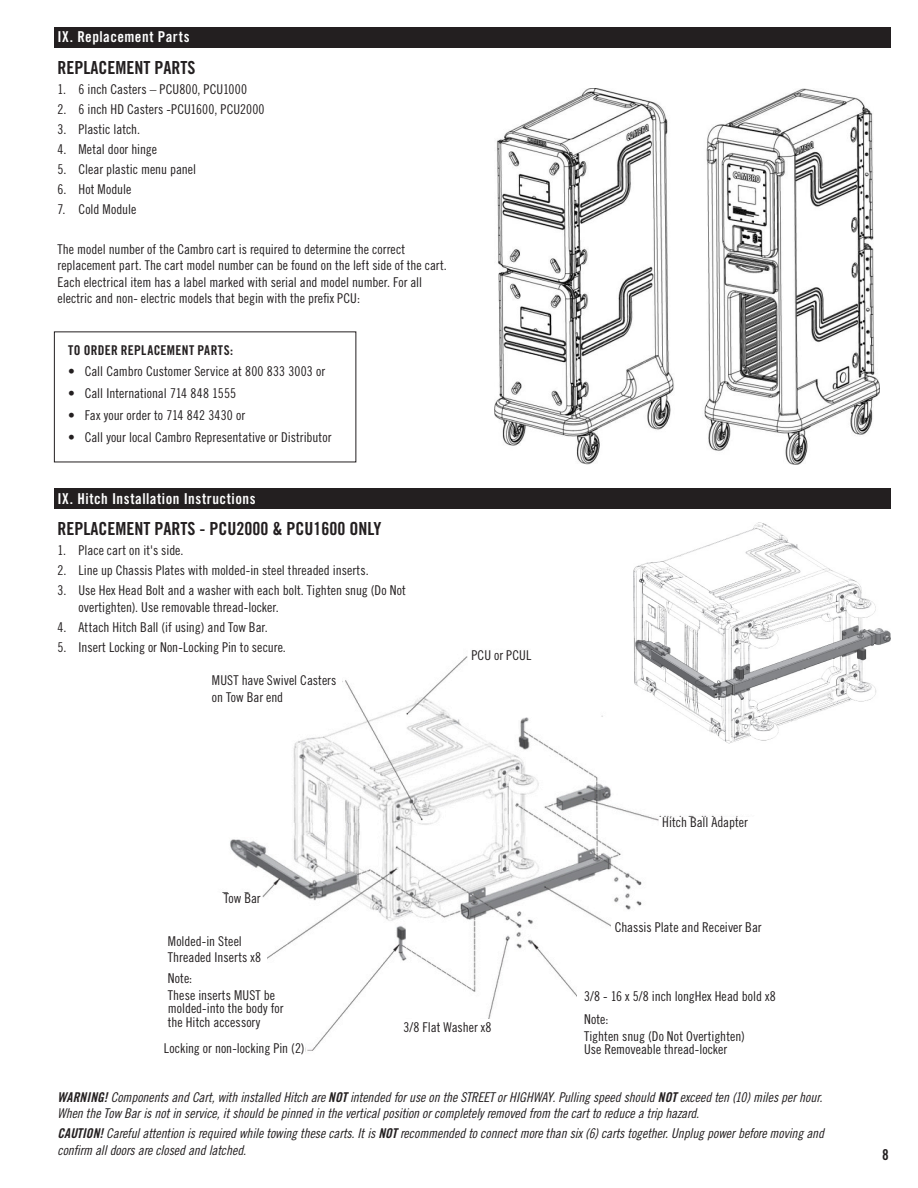
<style>
.page{position:relative;width:918px;height:1188px;background:#fff}
.page>*{position:absolute;margin:0;border:0;box-sizing:border-box;transform-origin:0 0}
.Body{font:18px "Trade Gothic LT Std Bd Cn 20";color:#231f20}
.Sub_Head_WHT{font:15px "Trade Gothic LT Std Bd Cn 20";letter-spacing:.03em;color:#fff}
.t1{font:15px "Trade Gothic LT Std Bd Cn 20";color:#231f20}
.Body-2{font:13.5px/16.5px "Trade Gothic LT Std Cn 18";color:#231f20}
.Body-3{font:13.5px/16.5px "Trade Gothic LT Std Cn 18 Obl";letter-spacing:-.01em;color:#231f20}
.Body_with_Bullet{font:13.5px "Trade Gothic LT Std Cn 18";color:#231f20}
.Body_Bold{font:13.5px "Trade Gothic LT Std Bd Cn 20";letter-spacing:.025em;color:#231f20}
.s1{font-family:"Trade Gothic LT Std Bd Cn 20 Obl"}
</style>
<div class="page">
<img style="left:222px;top:656px;width:516px;height:396px">
<img style="left:494px;top:89px;width:180px;height:375px">
<img style="left:704px;top:89px;width:175px;height:375px">
<svg style="left:519px;top:221px;width:30px;height:25px"></svg>
<svg style="left:519px;top:353px;width:30px;height:25px"></svg>
<div style="left:578px;top:987px;width:197px;height:62px;background:#fff"></div>
<div style="left:384px;top:1020px;width:109px;height:21px;background:#fff"></div>
<div style="left:164px;top:933px;width:102px;height:35px;background:#fff"></div>
<div style="left:164px;top:968px;width:152px;height:53px;background:#fff"></div>
<div style="left:54px;top:27px;width:837px;height:20px;background:#231f20"></div>
<div style="left:54px;top:488px;width:837px;height:21px;background:#231f20"></div>
<div style="left:208px;top:676px;width:134px;height:36px;background:#fff"></div>
<div style="left:659px;top:817px;width:140px;height:53px;background:#fff"></div>
<div style="left:611px;top:922px;width:185px;height:31px;background:#fff"></div>
<div style="left:131px;top:1043px;width:174px;height:17px;background:#fff"></div>
<div style="left:468px;top:650px;width:97px;height:20px;background:#fff"></div>
<div style="left:363px;top:1022px;width:128px;height:24px;background:#fff"></div>
<div style="left:181px;top:893px;width:80px;height:23px;background:#fff"></div>
<img style="left:634px;top:523px;width:257px;height:220px">
<p class="Sub_Head_WHT" style="left:58px;top:28px;width:134px">IX. Replacement Parts</p>
<p class="Body" style="left:58px;top:56px;width:139px">REPLACEMENT PARTS</p>
<p class="Body-2" style="left:58px;top:81px;width:191px">1. 6 inch Casters – PCU800, PCU1000</p>
<p class="Body-2" style="left:58px;top:101px;width:209px">2. 6 inch HD Casters -PCU1600, PCU2000</p>
<p class="Body-2" style="left:58px;top:121px;width:84px">3. Plastic latch.</p>
<p class="Body-2" style="left:58px;top:141px;width:101px">4. Metal door hinge</p>
<p class="Body-2" style="left:58px;top:161px;width:140px">5. Clear plastic menu panel</p>
<p class="Body-2" style="left:58px;top:181px;width:75px">6. Hot Module</p>
<p class="Body-2" style="left:58px;top:201px;width:80px">7. Cold Module</p>
<p class="Body-2" style="left:58px;top:241px;width:391px">The model number of the Cambro cart is required to determine the correct replacement part. The cart model number can be found on the left side of the cart.<br>Each electrical item has a label marked with serial and model number. For all electric and non- electric models that begin with the prefix PCU:</p>
<p class="Body_Bold" style="left:68px;top:342px;width:166px">TO ORDER REPLACEMENT PARTS:</p>
<p class="Body_with_Bullet" style="left:68px;top:363px;width:258px">• Call Cambro Customer Service at 800 833 3003 or</p>
<p class="Body_with_Bullet" style="left:68px;top:385px;width:169px">• Call International 714 848 1555</p>
<p class="Body_with_Bullet" style="left:68px;top:407px;width:178px">• Fax your order to 714 842 3430 or</p>
<p class="Body_with_Bullet" style="left:68px;top:429px;width:265px">• Call your local Cambro Representative or Distributor</p>
<p class="Sub_Head_WHT" style="left:58px;top:489px;width:199px">IX. Hitch Installation Instructions</p>
<p class="Body" style="left:58px;top:518px;width:325px">REPLACEMENT PARTS - PCU2000 &amp; PCU1600 ONLY</p>
<p class="Body-2" style="left:58px;top:542px;width:128px">1. Place cart on it's side.</p>
<p class="Body-2" style="left:58px;top:562px;width:313px">2. Line up Chassis Plates with molded-in steel threaded inserts.</p>
<p class="Body-2" style="left:79px;top:582px;width:329px;text-indent:-21px">3. Use Hex Head Bolt and a washer with each bolt. Tighten snug (Do Not overtighten). Use removable thread-locker.</p>
<p class="Body-2" style="left:58px;top:618px;width:212px">4. Attach Hitch Ball (if using) and Tow Bar.</p>
<p class="Body-2" style="left:58px;top:638px;width:230px">5. Insert Locking or Non-Locking Pin to secure.</p>
<p class="Body-2" style="left:212px;top:672px;width:126px">MUST have Swivel Casters on Tow Bar end</p>
<p class="Body-2" style="left:471px;top:647px;width:62px">PCU or PCUL</p>
<p class="Body-2" style="left:224px;top:890px;width:38px">Tow Bar</p>
<p class="Body-2" style="left:168px;top:932px;width:95px">Molded-in Steel<br>Threaded Inserts x8</p>
<p class="Body-2" style="left:168px;top:969px;width:26px">Note:</p>
<p class="Body-2" style="left:168px;top:988px;width:117px;line-height:13.5px">These inserts MUST be molded-into the body for the Hitch accessory</p>
<p class="Body-2" style="left:164px;top:1040px;width:142px">Locking or non-locking Pin (2)</p>
<p class="Body-2" style="left:404px;top:1019px;width:89px">3/8 Flat Washer x8</p>
<p class="Body-2" style="left:662px;top:814px;width:87px">Hitch Ball Adapter</p>
<p class="Body-2" style="left:615px;top:919px;width:148px">Chassis Plate and Receiver Bar</p>
<p class="Body-2" style="left:584px;top:988px;width:193px">3/8 - 16 x 5/8 inch longHex Head bold x8</p>
<p class="Body-2" style="left:584px;top:1011px;width:26px">Note:</p>
<p class="Body-2" style="left:584px;top:1029px;width:162px;line-height:13.5px">Tighten snug (Do Not Overtighten)<br>Use Removeable thread-locker</p>
<p class="Body-3" style="left:58px;top:1089px;width:767px"><span class="s1">WARNING!</span> Components and Cart, with installed Hitch are <span class="s1">NOT</span> intended for use on the STREET or HIGHWAY. Pulling speed should <span class="s1">NOT</span> exceed ten (10) miles per hour.<br>When the Tow Bar is not in service, it should be pinned in the vertical position or completely removed from the cart to reduce a trip hazard.</p>
<p class="Body-3" style="left:58px;top:1125px;width:768px"><span class="s1">CAUTION!</span> Careful attention is required while towing these carts. It is <span class="s1">NOT</span> recommended to connect more than six (6) carts together. Unplug power before moving and confirm all doors are closed and latched.</p>
<p class="t1" style="left:882px;top:1145px;width:8px">8</p>
</div>
